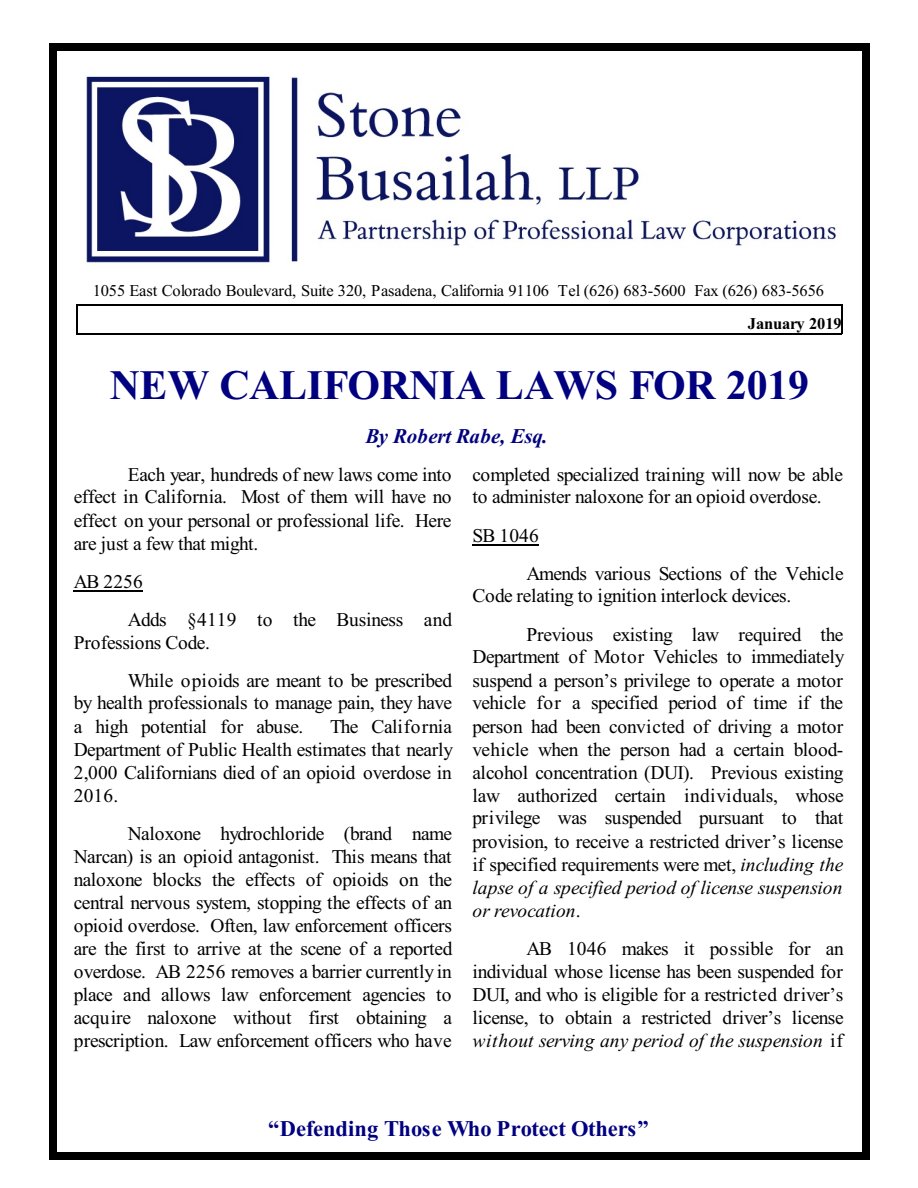
<style>
.page{position:relative;width:918px;height:1188px;background:#fff}
.page>*{position:absolute;margin:0;border:0;box-sizing:border-box;transform-origin:0 0}
.t1{font:700 42px "Times New Roman";letter-spacing:-.01em;color:#000080}
.t2{font:700 22.5px "Times New Roman";letter-spacing:-.005em;color:#000080}
.t3{font:italic 700 21px "Times New Roman";letter-spacing:-.005em;color:#000080}
.t4{font:19.5px/23.1px "Times New Roman";letter-spacing:-.02em;color:#000;text-align:justify}
.t5{font:19.5px/37.8px "Times New Roman";color:#000}
.t6{font:16.5px "Times New Roman";letter-spacing:-.01em;color:#000}
.t7{font:700 16.5px "Times New Roman";letter-spacing:-.01em;color:#000}
.s1{font-style:italic}
</style>
<div class="page">
<div style="left:50px;top:43px;width:7px;height:1117px;background:#000"></div>
<div style="left:863px;top:43px;width:7px;height:1117px;background:#000"></div>
<div style="left:50px;top:43px;width:819px;height:7px;background:#000"></div>
<div style="left:50px;top:1153px;width:819px;height:7px;background:#000"></div>
<img style="left:86px;top:76px;width:750px;height:187px">
<hr style="left:76px;top:304px;width:2px;height:30px;background:#000">
<hr style="left:841px;top:304px;width:2px;height:30px;background:#000">
<hr style="left:76px;top:304px;width:766px;height:1px;background:#000">
<hr style="left:76px;top:333px;width:766px;height:1px;background:#000">
<hr style="left:74px;top:591px;width:69px;height:1px;background:#000">
<hr style="left:472px;top:545px;width:67px;height:1px;background:#000">
<p class="t6" style="left:93px;top:285px;width:733px">1055 East Colorado Boulevard, Suite 320, Pasadena, California 91106 Tel (626) 683-5600 Fax (626) 683-5656</p>
<p class="t7" style="left:748px;top:318px;width:95px">January 2019</p>
<h1 class="t1" style="left:110px;top:370px;width:701px">NEW CALIFORNIA LAWS FOR 2019</h1>
<p class="t3" style="left:365px;top:429px;width:184px">By Robert Rabe, Esq.</p>
<p class="t4" style="left:74px;top:464px;width:379px;text-indent:54px">Each year, hundreds of new laws come into effect in California. Most of them will have no effect on your personal or professional life. Here are just a few that might.</p>
<p class="t5" style="left:128px;top:564px;width:326px;text-indent:-54px">AB 2256<br>Adds §4119 to the Business and</p>
<p class="t4" style="left:128px;top:625px;width:326px;line-height:37.8px;text-indent:-54px">Professions Code.<br>While opioids are meant to be prescribed</p>
<p class="t4" style="left:74px;top:693px;width:380px">by health professionals to manage pain, they have a high potential for abuse.</p>
<p class="t4" style="left:472px;top:465px;width:372px;line-height:22.5px">completed specialized training will now be able to administer naloxone for an opioid overdose.</p>
<p class="t4" style="left:526px;top:518px;width:319px;line-height:37.8px;text-indent:-54px">SB 1046<br>Amends various Sections of the Vehicle</p>
<p class="t4" style="left:526px;top:578px;width:319px;line-height:38.7px;text-indent:-54px">Code relating to ignition interlock devices.<br>Previous existing law required the</p>
<p class="t4" style="left:472px;top:647px;width:373px">Department of Motor Vehicles to immediately suspend a person’s privilege to operate a motor vehicle for a specified period of time if the person had been convicted of driving a motor vehicle when the person had a certain blood&shy;alcohol concentration (DUI). Previous existing law authorized certain individuals, whose privilege was suspended pursuant to that provision, to receive a restricted driver’s license if specified requirements were met, <span class="s1">including the lapse of a specified period of license suspension or revocation</span>.</p>
<p class="t4" style="left:472px;top:939px;width:373px;text-indent:54px">AB 1046 makes it possible for an individual whose license has been suspended for DUI, and who is eligible for a restricted driver’s license, to obtain a restricted driver’s license <span class="s1">without serving any period of the suspension</span> if</p>
<p class="t4" style="left:74px;top:716px;width:381px;text-indent:256px">The California Department of Public Health estimates that nearly 2,000 Californians died of an opioid overdose in 2016.</p>
<p class="t4" style="left:74px;top:824px;width:380px;text-indent:54px">Naloxone hydrochloride (brand name Narcan) is an opioid antagonist. This means that naloxone blocks the effects of opioids on the central nervous system, stopping the effects of an opioid overdose. Often, law enforcement officers are the first to arrive at the scene of a reported overdose. AB 2256 removes a barrier currently in place and allows law enforcement agencies to acquire naloxone without first obtaining a prescription. Law enforcement officers who have</p>
<p class="t2" style="left:268px;top:1121px;width:382px">“Defending Those Who Protect Others”</p>
</div>
